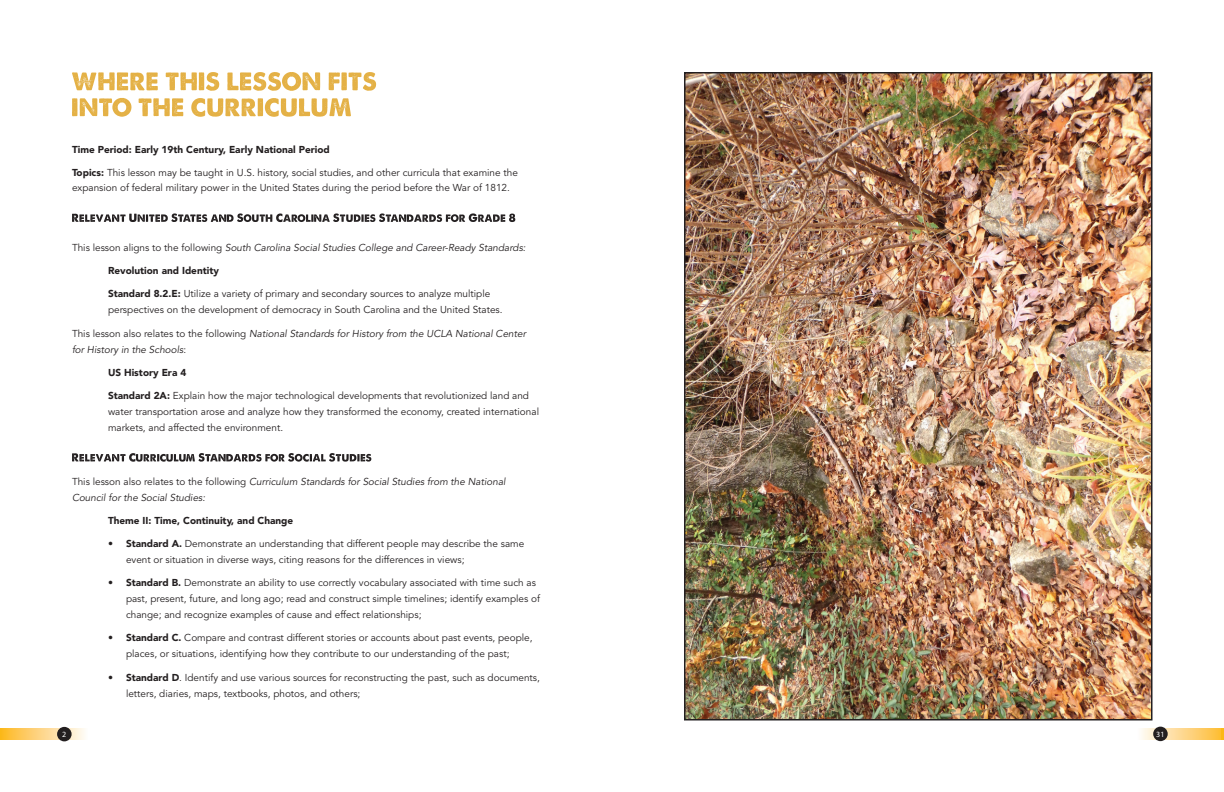
<style>
.page{position:relative;width:1224px;height:792px;background:#fff}
.page>*{position:absolute;margin:0;border:0;box-sizing:border-box;transform-origin:0 0}
.t1{font:10px/16px "Avenir LT Std";color:#231f20}
.t2{font:italic 10px/16px "Avenir LT Std";color:#231f20}
.t3{font:900 10px "Avenir LT Std";color:#231f20}
.t4{font:8px "Myriad Pro";color:#fff}
.s1{font-weight:900}
.s2{font-style:normal}
</style>
<div class="page">
<svg style="left:0;top:729px;width:85px;height:10px"></svg>
<div style="left:57px;top:727px;width:15px;height:14px;background:#231f20;border-radius:50%"></div>
<svg style="left:1141px;top:729px;width:80px;height:10px"></svg>
<div style="left:1153px;top:727px;width:15px;height:14px;background:#231f20;border-radius:50%"></div>
<img style="left:687px;top:75px;width:462px;height:642px">
<div style="left:684px;top:72px;width:468px;height:648px;border:2px solid #231f20"></div>
<svg style="left:1221px;top:729px;width:3px;height:10px"></svg>
<svg style="left:72px;top:72px;width:304px;height:19px"></svg>
<svg style="left:72px;top:98px;width:279px;height:19px"></svg>
<svg style="left:72px;top:213px;width:443px;height:9px"></svg>
<svg style="left:72px;top:453px;width:299px;height:9px"></svg>
<p class="t3" style="left:72px;top:144px;width:259px">Time Period: Early 19th Century, Early National Period</p>
<p class="t1" style="left:72px;top:165px;width:447px;line-height:15.5px"><span class="s1">Topics:</span> This lesson may be taught in U.S. history, social studies, and other curricula that examine the expansion of federal military power in the United States during the period before the War of 1812.</p>
<p class="t2" style="left:72px;top:240px;width:455px"><span class="s2">This lesson aligns to the following</span> South Carolina Social Studies College and Career-Ready Standards:</p>
<p class="t3" style="left:108px;top:265px;width:113px">Revolution and Identity</p>
<p class="t1" style="left:108px;top:286px;width:396px"><span class="s1">Standard 8.2.E:</span> Utilize a variety of primary and secondary sources to analyze multiple perspectives on the development of democracy in South Carolina and the United States.</p>
<p class="t2" style="left:72px;top:325px;width:456px"><span class="s2">This lesson also relates to the following</span> National Standards for History from the UCLA National Center for History in the Schools<span class="s2">:</span></p>
<p class="t3" style="left:108px;top:366px;width:80px">US History Era 4</p>
<p class="t1" style="left:108px;top:388px;width:433px"><span class="s1">Standard 2A:</span> Explain how the major technological developments that revolutionized land and water transportation arose and analyze how they transformed the economy, created international markets, and affected the environment.</p>
<p class="t2" style="left:72px;top:473px;width:435px"><span class="s2">This lesson also relates to the following</span> Curriculum Standards for Social Studies from the National<br>Council for the Social Studies:</p>
<p class="t3" style="left:108px;top:514px;width:187px">Theme II: Time, Continuity, and Change</p>
<p class="t1" style="left:126px;top:536px;width:400px;text-indent:-18px"><span class="s1">• Standard A.</span> Demonstrate an understanding that different people may describe the same event or situation in diverse ways, citing reasons for the differences in views;</p>
<p class="t1" style="left:126px;top:575px;width:415px;text-indent:-18px"><span class="s1">• Standard B.</span> Demonstrate an ability to use correctly vocabulary associated with time such as past, present, future, and long ago; read and construct simple timelines; identify examples of change; and recognize examples of cause and effect relationships;</p>
<p class="t1" style="left:108px;top:630px;width:426px;text-align:center"><span class="s1">• Standard C.</span> Compare and contrast different stories or accounts about past events, people, places, or situations, identifying how they contribute to our understanding of the past;</p>
<p class="t1" style="left:126px;top:669px;width:416px;text-indent:-18px"><span class="s1">• Standard D</span>. Identify and use various sources for reconstructing the past, such as documents, letters, diaries, maps, textbooks, photos, and others;</p>
<p class="t4" style="left:62px;top:730px;width:6px">2</p>
<p class="t4" style="left:1156px;top:729px;width:10px">31</p>
</div>
